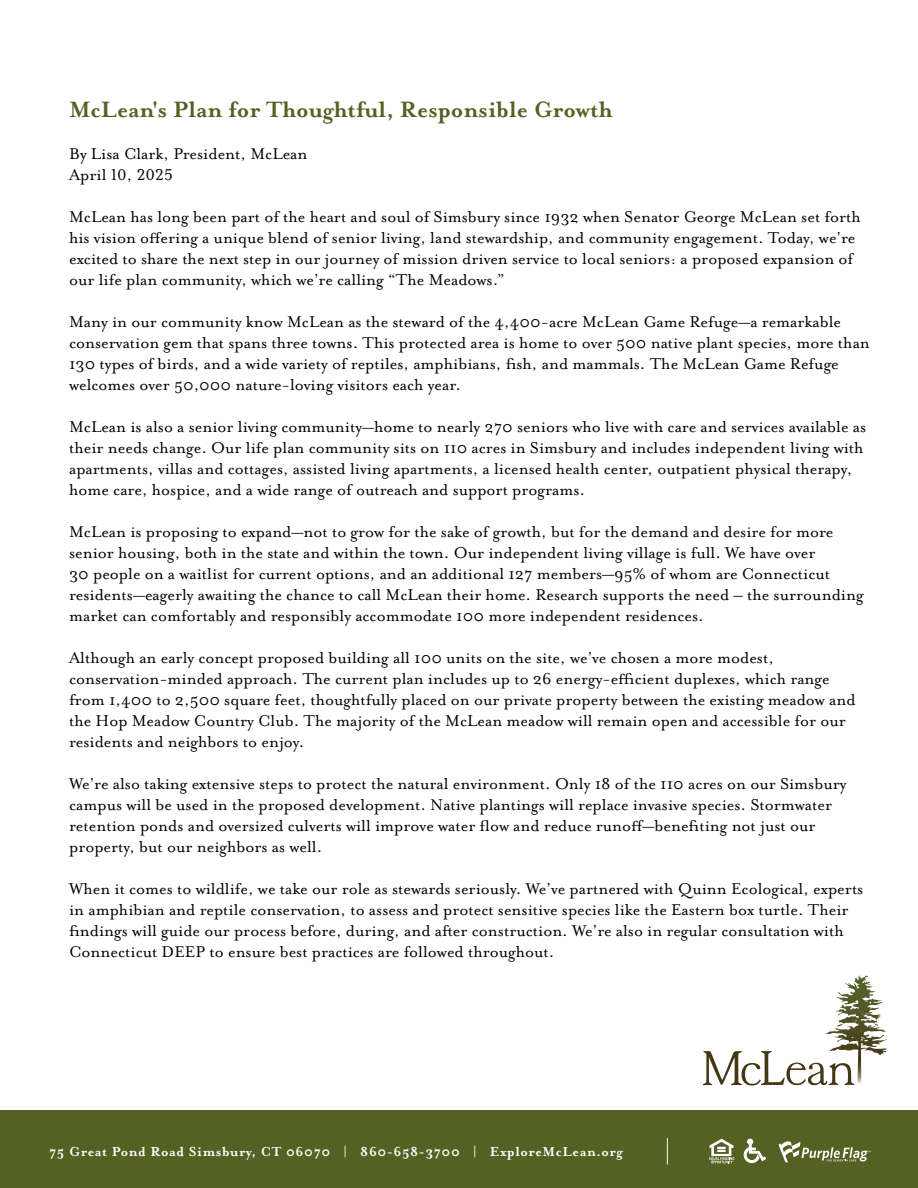
<style>
.page{position:relative;width:918px;height:1188px;background:#fff}
.page>*{position:absolute;margin:0;border:0;box-sizing:border-box;transform-origin:0 0}
.t1{font:700 25.5px "Mrs Eaves OT";color:#546122}
.t2{font:18px/21px "Mrs Eaves OT";color:#000}
.t3{font:700 15px "Mrs Eaves OT";letter-spacing:.04em;color:#fefefe}
</style>
<div class="page">
<svg style="left:703px;top:1051px;width:151px;height:35px"></svg>
<img style="left:844px;top:975px;width:16px;height:16px">
<div style="left:0;top:1110px;width:918px;height:78px;background:#546122"></div>
<svg style="left:667px;top:1138px;width:1px;height:26px"></svg>
<svg style="left:779px;top:1141px;width:92px;height:21px"></svg>
<svg style="left:744px;top:1139px;width:22px;height:24px"></svg>
<svg style="left:709px;top:1139px;width:25px;height:24px"></svg>
<h1 class="t1" style="left:69px;top:95px;width:545px">McLean's Plan for Thoughtful, Responsible Growth</h1>
<p class="t2" style="left:69px;top:143px;width:240px">By Lisa Clark, President, McLean<br>April 10, 2025</p>
<p class="t2" style="left:69px;top:206px;width:793px">McLean has long been part of the heart and soul of Simsbury since 1932 when Senator George McLean set forth his vision offering a unique blend of senior living, land stewardship, and community engagement. Today, we’re excited to share the next step in our journey of mission driven service to local seniors: a proposed expansion of our life plan community, which we’re calling “The Meadows.”</p>
<p class="t2" style="left:69px;top:311px;width:802px">Many in our community know McLean as the steward of the 4,400-acre McLean Game Refuge—a remarkable conservation gem that spans three towns. This protected area is home to over 500 native plant species, more than 130 types of birds, and a wide variety of reptiles, amphibians, fish, and mammals. The McLean Game Refuge welcomes over 50,000 nature-loving visitors each year.</p>
<p class="t2" style="left:69px;top:416px;width:799px">McLean is also a senior living community—home to nearly 270 seniors who live with care and services available as their needs change. Our life plan community sits on 110 acres in Simsbury and includes independent living with apartments, villas and cottages, assisted living apartments, a licensed health center, outpatient physical therapy, home care, hospice, and a wide range of outreach and support programs.</p>
<p class="t2" style="left:69px;top:521px;width:796px">McLean is proposing to expand—not to grow for the sake of growth, but for the demand and desire for more senior housing, both in the state and within the town. Our independent living village is full. We have over<br>30 people on a waitlist for current options, and an additional 127 members—95% of whom are Connecticut residents—eagerly awaiting the chance to call McLean their home. Research supports the need – the surrounding market can comfortably and responsibly accommodate 100 more independent residences.</p>
<p class="t2" style="left:69px;top:647px;width:788px">Although an early concept proposed building all 100 units on the site, we’ve chosen a more modest, conservation-minded approach. The current plan includes up to 26 energy-efficient duplexes, which range from 1,400 to 2,500 square feet, thoughtfully placed on our private property between the existing meadow and the Hop Meadow Country Club. The majority of the McLean meadow will remain open and accessible for our residents and neighbors to enjoy.</p>
<p class="t2" style="left:69px;top:773px;width:779px">We’re also taking extensive steps to protect the natural environment. Only 18 of the 110 acres on our Simsbury campus will be used in the proposed development. Native plantings will replace invasive species. Stormwater retention ponds and oversized culverts will improve water flow and reduce runoff—benefiting not just our property, but our neighbors as well.</p>
<p class="t2" style="left:69px;top:878px;width:796px">When it comes to wildlife, we take our role as stewards seriously. We’ve partnered with Quinn Ecological, experts in amphibian and reptile conservation, to assess and protect sensitive species like the Eastern box turtle. Their findings will guide our process before, during, and after construction. We’re also in regular consultation with Connecticut DEEP to ensure best practices are followed throughout.</p>
<p class="t3" style="left:49px;top:1143px;width:575px">75 Great Pond Road Simsbury, CT 06070 | 860-658-3700 | ExploreMcLean.org</p>
</div>
